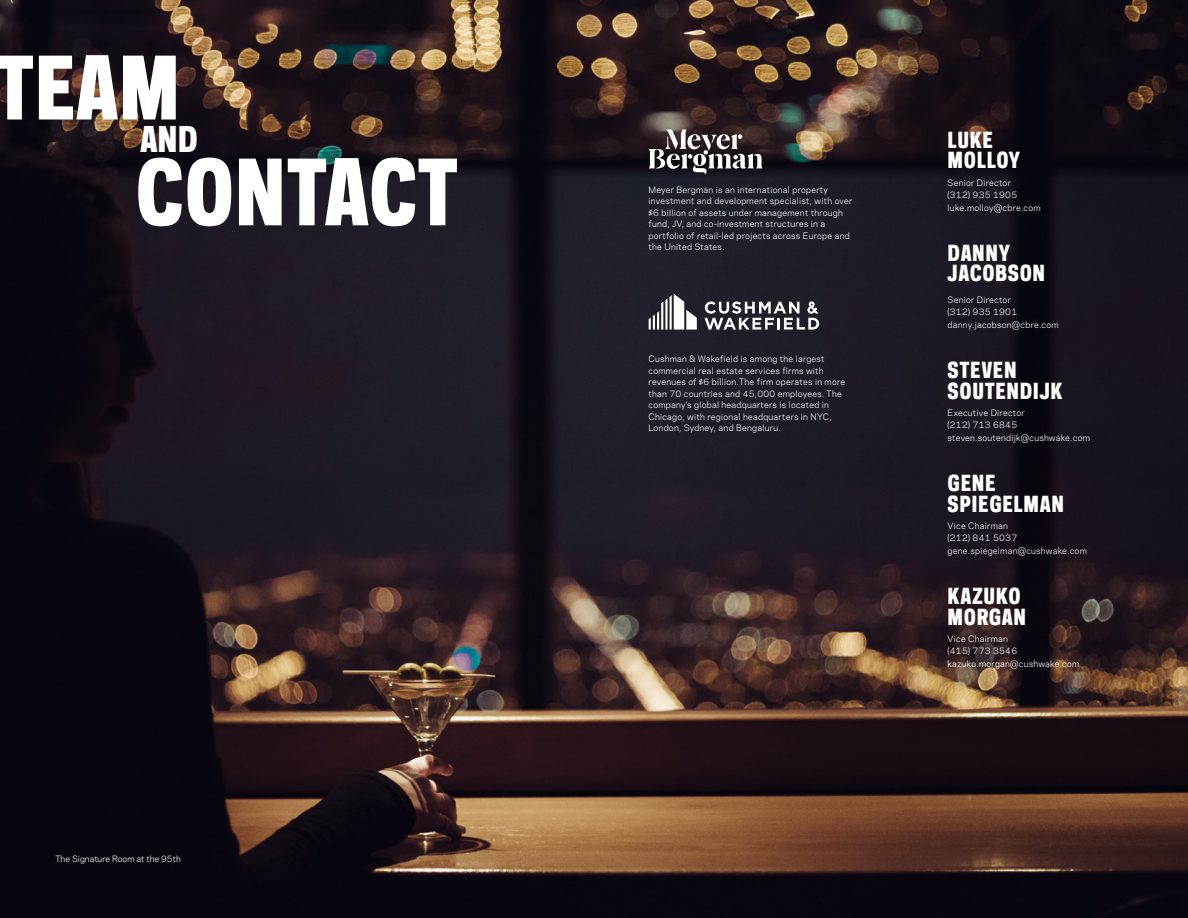
<style>
.page{position:relative;width:1188px;height:918px;background:#fff}
.page>*{position:absolute;margin:0;border:0;box-sizing:border-box;transform-origin:0 0}
.t1{font:800 85.5px "Polaris Condensed";letter-spacing:-.005em;color:#fff}
.t2{font:800 81.9px "Polaris Condensed";color:#fff}
.t3{font:800 33.3px "Polaris Condensed";color:#fff}
.t4{font:800 20.85px/20.9px "Polaris Condensed";letter-spacing:.03em;color:#fff}
.t5{font:8.4px/11.4px "Galaxie Polaris";letter-spacing:.03em;color:#fff}
.t6{font:8.25px "Galaxie Polaris";color:#fff}
</style>
<div class="page">
<img style="left:0;top:0;width:1188px;height:918px">
<svg style="left:649px;top:294px;width:48px;height:36px"></svg>
<svg style="left:704px;top:301px;width:115px;height:29px"></svg>
<svg style="left:649px;top:130px;width:114px;height:44px"></svg>
<h2 class="t2" style="left:-5px;top:34px;width:187px">TEAM</h2>
<h1 class="t1" style="left:135px;top:136px;width:325px">CONTACT</h1>
<h3 class="t3" style="left:140px;top:117px;width:59px">AND</h3>
<p class="t6" style="left:56px;top:853px;width:127px">The Signature Room at the 95th</p>
<p class="t5" style="left:649px;top:184px;width:205px">Meyer Bergman is an international property investment and development specialist, with over $6 billion of assets under management through fund, JV, and co-investment structures in a portfolio of retail-led projects across Europe and the United States.</p>
<p class="t5" style="left:649px;top:353px;width:198px">Cushman &amp; Wakefield is among the largest commercial real estate services firms with revenues of $6 billion.The firm operates in more than 70 countries and 45,000 employees. The company’s global headquarters is located in Chicago, with regional headquarters in NYC, London, Sydney, and Bengaluru.</p>
<h3 class="t4" style="left:948px;top:129px;width:74px">LUKE<br>MOLLOY</h3>
<p class="t5" style="left:948px;top:176px;width:95px;line-height:12.5px">Senior Director<br>(312) 935 1905 luke.molloy@cbre.com</p>
<h3 class="t4" style="left:948px;top:242px;width:99px">DANNY<br>JACOBSON</h3>
<p class="t5" style="left:948px;top:293px;width:113px;line-height:12.5px">Senior Director<br>(312) 935 1901 danny.jacobson@cbre.com</p>
<h3 class="t4" style="left:948px;top:359px;width:117px">STEVEN<br>SOUTENDIJK</h3>
<p class="t5" style="left:948px;top:406px;width:144px;line-height:12.5px">Executive Director<br>(212) 713 6845 steven.soutendijk@cushwake.com</p>
<h3 class="t4" style="left:948px;top:472px;width:118px">GENE<br>SPIEGELMAN</h3>
<p class="t5" style="left:948px;top:519px;width:141px;line-height:12.5px">Vice Chairman<br>(212) 841 5037 gene.spiegelman@cushwake.com</p>
<h3 class="t4" style="left:948px;top:585px;width:80px">KAZUKO<br>MORGAN</h3>
<p class="t5" style="left:948px;top:632px;width:133px;line-height:12.5px">Vice Chairman<br>(415) 773 3546 kazuko.morgan@cushwake.com</p>
</div>
